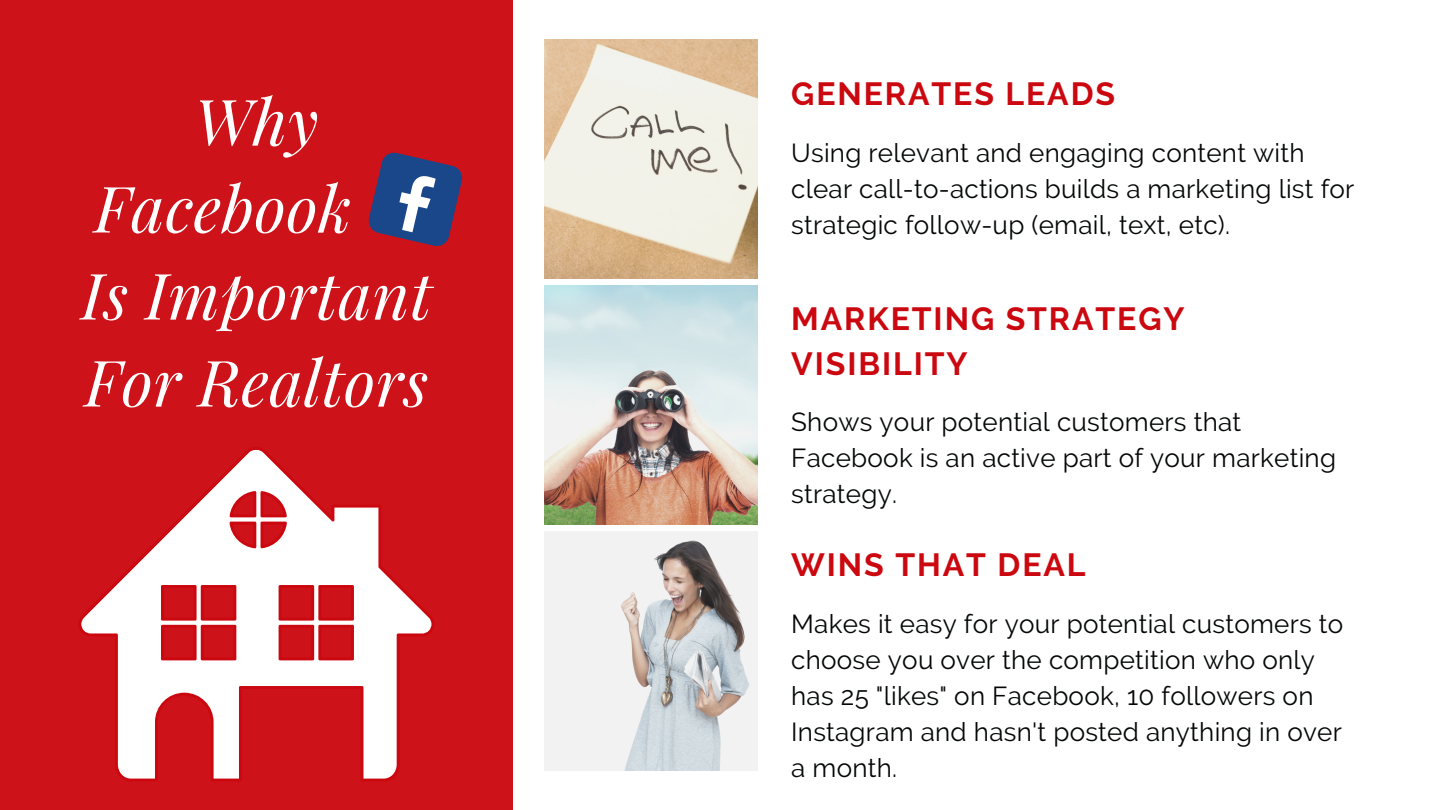
<style>
.page{position:relative;width:1440px;height:810px;background:#fff}
.page>*{position:absolute;margin:0;border:0;box-sizing:border-box;transform-origin:0 0}
.t1{font:italic 64px/87px "Playfair Display";letter-spacing:.01em;color:#fff}
.t2{font:700 32px/44.2px "Raleway";letter-spacing:.06em;color:#cb080f}
.t3{font:26px/36px "Raleway";letter-spacing:.01em;color:#050707}
</style>
<div class="page">
<div style="left:0;top:0;width:513px;height:810px;background:#cd1219"></div>
<img style="left:544px;top:39px;width:214px;height:239px">
<img style="left:544px;top:286px;width:214px;height:238px">
<img style="left:544px;top:532px;width:214px;height:239px">
<svg style="left:81px;top:450px;width:351px;height:329px"></svg>
<svg style="left:368px;top:152px;width:95px;height:94px"></svg>
<h1 class="t1" style="left:81px;top:76px;width:352px;text-indent:113px">Why<br>Facebook<br>Is Important<br>For Realtors</h1>
<p class="t2" style="left:791px;top:72px;width:325px">GENERATES LEADS</p>
<p class="t3" style="left:791px;top:135px;width:565px">Using relevant and engaging content with clear call-to-actions builds a marketing list for strategic follow-up (email, text, etc).</p>
<p class="t2" style="left:791px;top:297px;width:395px">MARKETING STRATEGY<br>VISIBILITY</p>
<p class="t3" style="left:791px;top:404px;width:546px">Shows your potential customers that<br>Facebook is an active part of your marketing strategy.</p>
<p class="t2" style="left:791px;top:543px;width:296px">WINS THAT DEAL</p>
<p class="t3" style="left:791px;top:606px;width:554px">Makes it easy for your potential customers to choose you over the competition who only has 25 "likes" on Facebook, 10 followers on Instagram and hasn't posted anything in over a month.</p>
</div>
